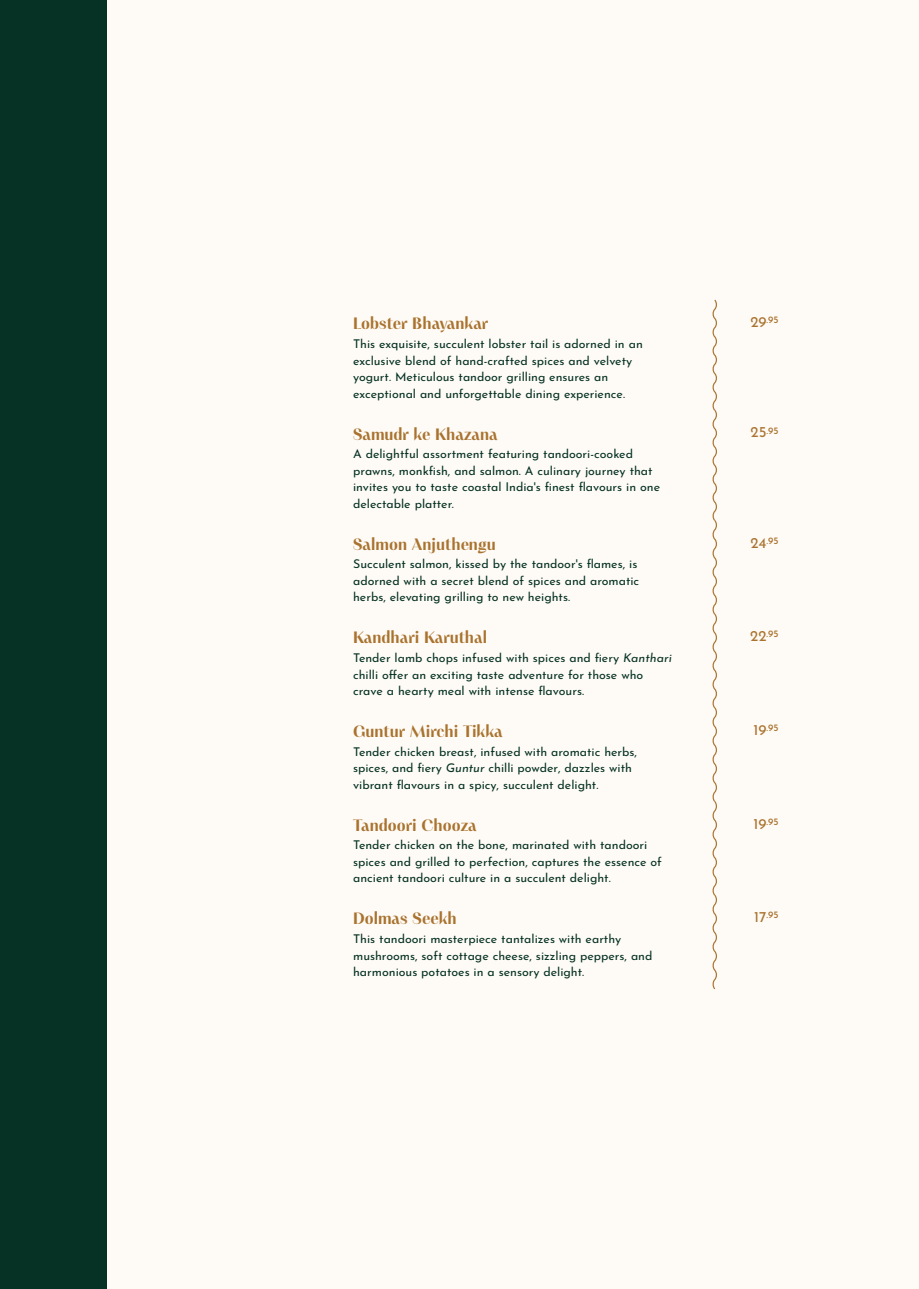
<style>
.page{position:relative;width:919px;height:1289px;background:#fff}
.page>*{position:absolute;margin:0;border:0;box-sizing:border-box;transform-origin:0 0}
.Dish_Title{font:700 16.5px "PF Marlet Display";color:#a9732f}
.Dish_Descrip{font:12px/16.5px "Josefin Sans";color:#053224}
.Price{font:500 9.75px "Josefin Sans";color:#a9732f}
.s1{font-style:italic}
.s2{font-weight:400;font-size:15px}
</style>
<div class="page">
<div style="left:0;top:0;width:918px;height:1288px;background:#fefaf5"></div>
<svg style="left:712px;top:299px;width:5px;height:691px"></svg>
<div style="left:0;top:0;width:106px;height:1288px;background:#053224"></div>
<p class="Dish_Title" style="left:353px;top:313px;width:137px">Lobster Bhayankar</p>
<p class="Dish_Descrip" style="left:353px;top:334px;width:291px">This exquisite, succulent lobster tail is adorned in an exclusive blend of hand-crafted spices and velvety yogurt. Meticulous tandoor grilling ensures an exceptional and unforgettable dining experience.</p>
<p class="Dish_Title" style="left:353px;top:423px;width:146px">Samudr ke Khazana</p>
<p class="Dish_Descrip" style="left:353px;top:444px;width:308px">A delightful assortment featuring tandoori-cooked prawns, monkfish, and salmon. A culinary journey that invites you to taste coastal India's finest flavours in one delectable platter.</p>
<p class="Dish_Title" style="left:353px;top:533px;width:144px">Salmon Anjuthengu</p>
<p class="Dish_Descrip" style="left:353px;top:554px;width:287px">Succulent salmon, kissed by the tandoor's flames, is adorned with a secret blend of spices and aromatic herbs, elevating grilling to new heights.</p>
<p class="Dish_Title" style="left:353px;top:627px;width:135px">Kandhari Karuthal</p>
<p class="Dish_Descrip" style="left:353px;top:648px;width:320px">Tender lamb chops infused with spices and fiery <span class="s1">Kanthari </span>chilli offer an exciting taste adventure for those who crave a hearty meal with intense flavours.</p>
<p class="Dish_Title" style="left:353px;top:720px;width:151px">Guntur Mirchi Tikka</p>
<p class="Dish_Descrip" style="left:353px;top:741px;width:285px">Tender chicken breast, infused with aromatic herbs, spices, and fiery <span class="s1">Guntur</span> chilli powder, dazzles with vibrant flavours in a spicy, succulent delight.</p>
<p class="Dish_Title" style="left:353px;top:814px;width:125px">Tandoori Chooza</p>
<p class="Dish_Descrip" style="left:353px;top:835px;width:310px">Tender chicken on the bone, marinated with tandoori spices and grilled to perfection, captures the essence of ancient tandoori culture in a succulent delight.</p>
<p class="Dish_Title" style="left:353px;top:908px;width:105px">Dolmas Seekh</p>
<p class="Dish_Descrip" style="left:353px;top:929px;width:301px">This tandoori masterpiece tantalizes with earthy mushrooms, soft cottage cheese, sizzling peppers, and harmonious potatoes in a sensory delight.</p>
<p class="Price" style="left:750px;top:312px;width:30px"><span class="s2">29</span>.95</p>
<p class="Price" style="left:750px;top:422px;width:30px"><span class="s2">25</span>.95</p>
<p class="Price" style="left:750px;top:532px;width:30px"><span class="s2">24</span>.95</p>
<p class="Price" style="left:750px;top:625px;width:30px"><span class="s2">22</span>.95</p>
<p class="Price" style="left:753px;top:719px;width:26px"><span class="s2">19</span>.95</p>
<p class="Price" style="left:753px;top:813px;width:26px"><span class="s2">19</span>.95</p>
<p class="Price" style="left:754px;top:906px;width:26px"><span class="s2">17</span>.95</p>
</div>
